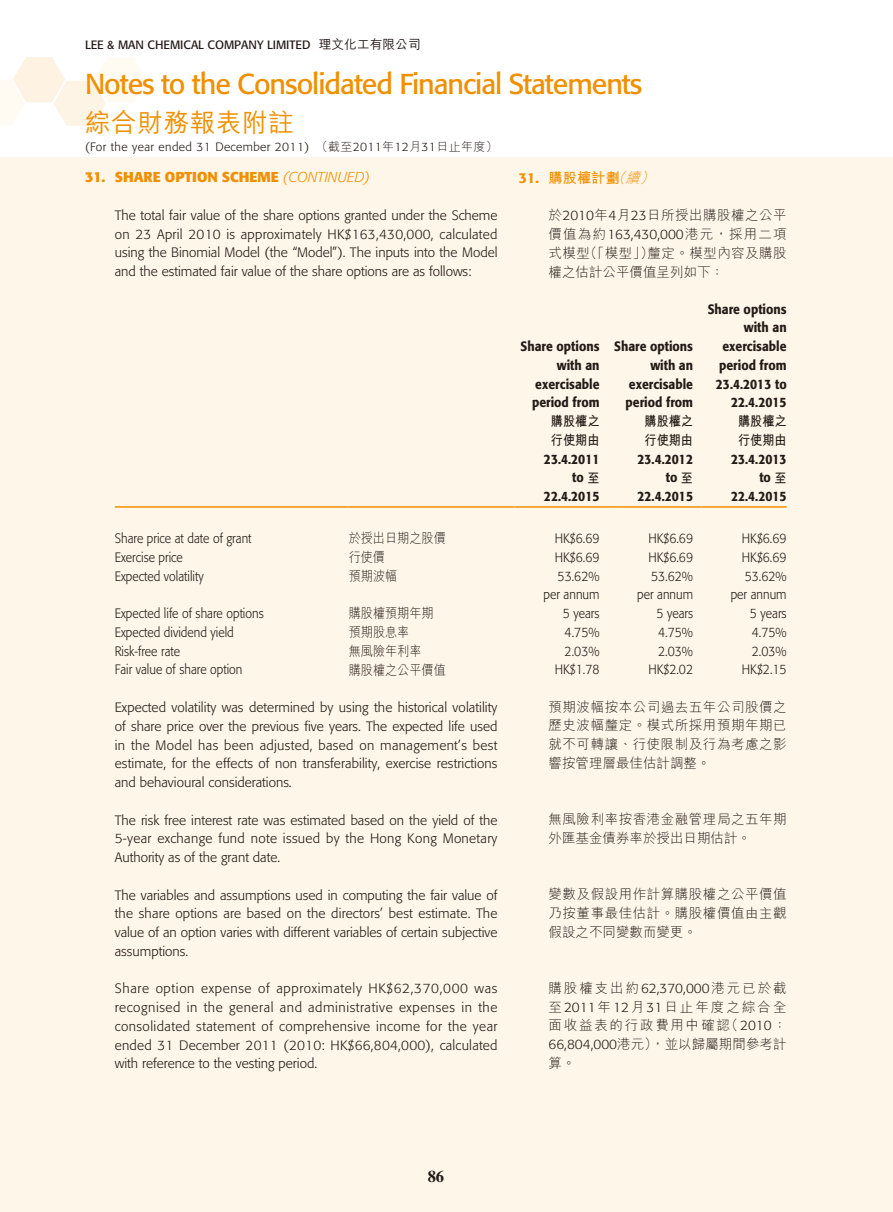
<style>
.page{position:relative;width:893px;height:1212px;background:#fff}
.page>*{position:absolute;margin:0;border:0;box-sizing:border-box;transform-origin:0 0}
.t1{font:28.5px "Formata";letter-spacing:-.035em;color:#f09000}
.t2{font:25.5px "M Hei HK Medium E Ten B5 H";letter-spacing:.03em;color:#f09000}
.t3{font:700 16.5px "Times LT Std";color:#231916}
.t4{font:700 14.25px "Formata";color:#f09000}
.t5{font:14.25px "M Hei HK Bold E Ten B5 H";color:#f09000}
.t6{font:300 13.5px/18.8px "Formata";color:#231916;text-align:justify}
.t7{font:13.5px/18.8px "M Hei HK Light E Ten B5 H";letter-spacing:.04em;color:#231916;text-align:justify}
.t8{font:300 13.5px/18.8px "Formata";color:#231916;text-align:right;scale:.9 1}
.t9{font:500 13.5px/18.8px "Formata";color:#231916;text-align:right;scale:.9 1}
.t10{font:13.5px/18.8px "M Hei HK Bold E Ten B5 H";color:#231916;scale:.9 1}
.t11{font:13.5px "M Hei HK Light E Ten B5 H";color:#231916;scale:.9 1}
.t12{font:13.5px "M Hei HK Light E Ten B5 H";letter-spacing:.04em;color:#231916;scale:.9 1}
.t13{font:300 12px "Formata";letter-spacing:.03em;color:#231916}
.t14{font:12px "Formata";color:#231916}
.s1{font-family:"M Hei HK Medium E Ten B5 H";font-size:12.75px}
.s2{font-family:"M Hei HK Light E Ten B5 H";font-weight:400}
.s3{font-weight:300;font-style:italic}
.s4{font-family:"Formata";font-weight:500}
.s5{font-family:"M Hei HK Light E Ten B5 H";font-style:italic}
.s6{font-family:"Formata";font-weight:300}
.s7{font-family:"M Hei HK Bold E Ten B5 H";font-weight:400}
</style>
<div class="page">
<div style="left:0;top:157px;width:893px;height:1055px;background:#fff6ea"></div>
<svg style="left:0;top:57px;width:146px;height:69px"></svg>
<hr style="left:115px;top:506px;width:234px;height:2px;background:#f09000">
<hr style="left:349px;top:506px;width:165px;height:2px;background:#f09000">
<hr style="left:514px;top:506px;width:94px;height:2px;background:#f09000">
<hr style="left:608px;top:506px;width:94px;height:2px;background:#f09000">
<hr style="left:702px;top:506px;width:85px;height:2px;background:#f09000">
<p class="t14" style="left:85px;top:39px;width:337px">LEE &amp; MAN CHEMICAL COMPANY LIMITED <span class="s1">理文化工有限公司</span></p>
<h1 class="t1" style="left:85px;top:71px;width:559px">Notes to the Consolidated Financial Statements</h1>
<h2 class="t2" style="left:85px;top:112px;width:210px">綜合財務報表附註</h2>
<p class="t13" style="left:85px;top:141px;width:414px">(For the year ended 31 December 2011) <span class="s2">（截至</span>2011<span class="s2">年</span>12<span class="s2">月</span>31<span class="s2">日止年度）</span></p>
<p class="t4" style="left:85px;top:171px;width:287px">31. SHARE OPTION SCHEME <span class="s3">(CONTINUED)</span></p>
<p class="t6" style="left:115px;top:207px;width:384px">The total fair value of the share options granted under the Scheme on 23 April 2010 is approximately HK$163,430,000, calculated using the Binomial Model (the “Model”). The inputs into the Model and the estimated fair value of the share options are as follows:</p>
<p class="t5" style="left:519px;top:172px;width:141px"><span class="s4">31.</span> 購股權計劃<span class="s5">（續）</span></p>
<p class="t7" style="left:549px;top:208px;width:240px">於<span class="s6">2010</span>年<span class="s6">4</span>月<span class="s6">23</span>日所授出購股權之公平價值為約<span class="s6">163,430,000</span>港元，採用二項式模型（「模型」）釐定。模型內容及購股權之估計公平價值呈列如下：</p>
<p class="t9" style="left:521px;top:338px;width:89px">Share options with an exercisable period from</p>
<p class="t9" style="left:614px;top:338px;width:89px">Share options with an exercisable period from</p>
<p class="t9" style="left:708px;top:300px;width:89px">Share options with an exercisable period from<br>23.4.2013 to<br>22.4.2015</p>
<p class="t10" style="left:551px;top:414px;width:55px">購股權之行使期由</p>
<p class="t10" style="left:644px;top:414px;width:55px">購股權之行使期由</p>
<p class="t10" style="left:738px;top:414px;width:56px">購股權之行使期由</p>
<p class="t9" style="left:544px;top:450px;width:63px">23.4.2011 to <span class="s7">至<br></span>22.4.2015</p>
<p class="t9" style="left:637px;top:450px;width:63px">23.4.2012 to <span class="s7">至<br></span>22.4.2015</p>
<p class="t9" style="left:731px;top:450px;width:63px">23.4.2013 to <span class="s7">至<br></span>22.4.2015</p>
<p class="t8" style="left:115px;top:530px;width:153px">Share price at date of grant</p>
<p class="t11" style="left:349px;top:533px;width:110px">於授出日期之股價</p>
<p class="t8" style="left:555px;top:530px;width:51px">HK$6.69</p>
<p class="t8" style="left:648px;top:530px;width:51px">HK$6.69</p>
<p class="t8" style="left:742px;top:530px;width:51px">HK$6.69</p>
<p class="t8" style="left:115px;top:549px;width:77px">Exercise price</p>
<p class="t12" style="left:349px;top:552px;width:42px">行使價</p>
<p class="t8" style="left:555px;top:549px;width:51px">HK$6.69</p>
<p class="t8" style="left:648px;top:549px;width:51px">HK$6.69</p>
<p class="t8" style="left:742px;top:549px;width:51px">HK$6.69</p>
<p class="t8" style="left:115px;top:567px;width:100px">Expected volatility</p>
<p class="t12" style="left:349px;top:571px;width:56px">預期波幅</p>
<p class="t8" style="left:544px;top:567px;width:64px">53.62% per annum</p>
<p class="t8" style="left:637px;top:567px;width:64px">53.62% per annum</p>
<p class="t8" style="left:731px;top:567px;width:64px">53.62% per annum</p>
<p class="t8" style="left:115px;top:605px;width:167px">Expected life of share options</p>
<p class="t11" style="left:349px;top:608px;width:96px">購股權預期年期</p>
<p class="t8" style="left:563px;top:605px;width:42px">5 years</p>
<p class="t8" style="left:656px;top:605px;width:42px">5 years</p>
<p class="t8" style="left:750px;top:605px;width:42px">5 years</p>
<p class="t8" style="left:115px;top:624px;width:134px">Expected dividend yield</p>
<p class="t12" style="left:349px;top:627px;width:69px">預期股息率</p>
<p class="t8" style="left:565px;top:624px;width:40px">4.75%</p>
<p class="t8" style="left:658px;top:624px;width:40px">4.75%</p>
<p class="t8" style="left:752px;top:624px;width:40px">4.75%</p>
<p class="t8" style="left:115px;top:642px;width:74px">Risk-free rate</p>
<p class="t12" style="left:349px;top:646px;width:82px">無風險年利率</p>
<p class="t8" style="left:565px;top:642px;width:40px">2.03%</p>
<p class="t8" style="left:658px;top:642px;width:40px">2.03%</p>
<p class="t8" style="left:752px;top:642px;width:40px">2.03%</p>
<p class="t8" style="left:115px;top:661px;width:143px">Fair value of share option</p>
<p class="t11" style="left:349px;top:664px;width:109px">購股權之公平價值</p>
<p class="t8" style="left:555px;top:661px;width:51px">HK$1.78</p>
<p class="t8" style="left:648px;top:661px;width:51px">HK$2.02</p>
<p class="t8" style="left:742px;top:661px;width:51px">HK$2.15</p>
<p class="t6" style="left:115px;top:699px;width:384px">Expected volatility was determined by using the historical volatility of share price over the previous five years. The expected life used in the Model has been adjusted, based on management’s best estimate, for the effects of non transferability, exercise restrictions and behavioural considerations.</p>
<p class="t6" style="left:115px;top:811px;width:384px">The risk free interest rate was estimated based on the yield of the 5-year exchange fund note issued by the Hong Kong Monetary Authority as of the grant date.</p>
<p class="t6" style="left:115px;top:886px;width:384px">The variables and assumptions used in computing the fair value of the share options are based on the directors’ best estimate. The value of an option varies with different variables of certain subjective assumptions.</p>
<p class="t6" style="left:115px;top:980px;width:384px">Share option expense of approximately HK$62,370,000 was recognised in the general and administrative expenses in the consolidated statement of comprehensive income for the year ended 31 December 2011 (2010: HK$66,804,000), calculated with reference to the vesting period.</p>
<p class="t7" style="left:549px;top:699px;width:240px">預期波幅按本公司過去五年公司股價之歷史波幅釐定。模式所採用預期年期已就不可轉讓、行使限制及行為考慮之影響按管理層最佳估計調整。</p>
<p class="t7" style="left:549px;top:811px;width:240px">無風險利率按香港金融管理局之五年期外匯基金債券率於授出日期估計。</p>
<p class="t7" style="left:549px;top:886px;width:240px">變數及假設用作計算購股權之公平價值乃按董事最佳估計。購股權價值由主觀假設之不同變數而變更。</p>
<p class="t7" style="left:549px;top:980px;width:240px">購股權支出約<span class="s6">62,370,000</span>港元已於截至<span class="s6">2011</span>年<span class="s6">12</span>月<span class="s6">31</span>日止年度之綜合全面收益表的行政費用中確認（<span class="s6">2010</span>：<span class="s6">66,804,000</span>港元），並以歸屬期間參考計算。</p>
<p class="t3" style="left:428px;top:1170px;width:18px">86</p>
</div>
